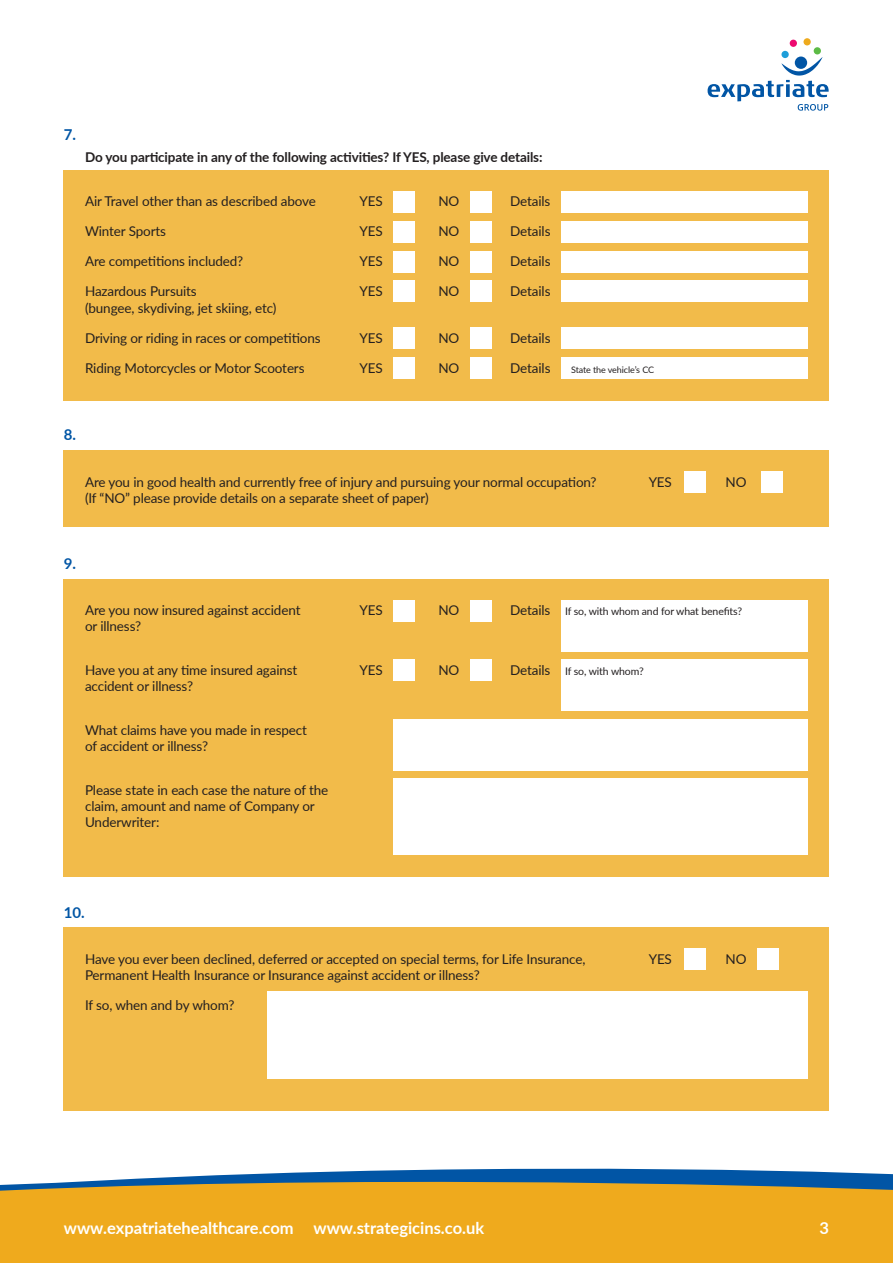
<style>
.page{position:relative;width:893px;height:1263px;background:#fff}
.page>*{position:absolute;margin:0;border:0;box-sizing:border-box;transform-origin:0 0}
.t1{font:700 16.5px "Lato";color:#fff}
.t2{font:700 15px "Lato";color:#0155a5}
.t3{font:13.5px/16.2px "Lato";letter-spacing:-.01em;color:#231f20}
.t4{font:700 13.5px "Lato";letter-spacing:-.01em;color:#231f20}
.t5{font:10.5px "Lato";letter-spacing:-.01em;color:#231f20}
.t6{font:9px "Lato";letter-spacing:-.01em;color:#231f20}
.s1{font-size:13.5px}
</style>
<div class="page">
<svg style="left:362px;top:1168px;width:416px;height:3px"></svg>
<svg style="left:0;top:1171px;width:893px;height:92px;fill:#efaa1d"></svg>
<div style="left:64px;top:171px;width:765px;height:230px;background:#f2bb4a"></div>
<div style="left:393px;top:191px;width:22px;height:22px;background:#fff"></div>
<div style="left:470px;top:191px;width:21px;height:22px;background:#fff"></div>
<div style="left:561px;top:191px;width:247px;height:22px;background:#fff"></div>
<div style="left:393px;top:221px;width:22px;height:21px;background:#fff"></div>
<div style="left:470px;top:221px;width:21px;height:21px;background:#fff"></div>
<div style="left:561px;top:221px;width:247px;height:21px;background:#fff"></div>
<div style="left:393px;top:251px;width:22px;height:21px;background:#fff"></div>
<div style="left:470px;top:251px;width:21px;height:21px;background:#fff"></div>
<div style="left:561px;top:251px;width:247px;height:21px;background:#fff"></div>
<div style="left:393px;top:281px;width:22px;height:21px;background:#fff"></div>
<div style="left:470px;top:281px;width:21px;height:21px;background:#fff"></div>
<div style="left:561px;top:281px;width:247px;height:21px;background:#fff"></div>
<div style="left:393px;top:327px;width:22px;height:22px;background:#fff"></div>
<div style="left:470px;top:327px;width:21px;height:22px;background:#fff"></div>
<div style="left:561px;top:327px;width:247px;height:22px;background:#fff"></div>
<div style="left:393px;top:357px;width:22px;height:21px;background:#fff"></div>
<div style="left:470px;top:357px;width:21px;height:21px;background:#fff"></div>
<div style="left:561px;top:357px;width:247px;height:21px;background:#fff"></div>
<div style="left:64px;top:450px;width:765px;height:77px;background:#f2bb4a"></div>
<div style="left:685px;top:471px;width:21px;height:22px;background:#fff"></div>
<div style="left:761px;top:471px;width:21px;height:22px;background:#fff"></div>
<div style="left:64px;top:579px;width:765px;height:297px;background:#f2bb4a"></div>
<div style="left:393px;top:600px;width:22px;height:21px;background:#fff"></div>
<div style="left:470px;top:600px;width:21px;height:21px;background:#fff"></div>
<div style="left:561px;top:600px;width:247px;height:51px;background:#fff"></div>
<div style="left:561px;top:659px;width:247px;height:52px;background:#fff"></div>
<div style="left:393px;top:659px;width:22px;height:22px;background:#fff"></div>
<div style="left:470px;top:659px;width:21px;height:22px;background:#fff"></div>
<div style="left:393px;top:719px;width:415px;height:51px;background:#fff"></div>
<div style="left:393px;top:779px;width:415px;height:76px;background:#fff"></div>
<div style="left:64px;top:927px;width:765px;height:184px;background:#f2bb4a"></div>
<div style="left:268px;top:991px;width:540px;height:88px;background:#fff"></div>
<div style="left:685px;top:949px;width:21px;height:21px;background:#fff"></div>
<div style="left:757px;top:949px;width:21px;height:21px;background:#fff"></div>
<div style="left:781px;top:51px;width:8px;height:7px;background:#1e9ed9;border-radius:50%"></div>
<div style="left:814px;top:47px;width:7px;height:7px;background:#5dbb46;border-radius:50%"></div>
<div style="left:790px;top:40px;width:7px;height:7px;background:#ed0a70;border-radius:50%"></div>
<div style="left:803px;top:38px;width:8px;height:7px;background:#eeaa1d;border-radius:50%"></div>
<svg style="left:708px;top:57px;width:121px;height:54px"></svg>
<p class="t2" style="left:64px;top:123px;width:14px">7.</p>
<p class="t4" style="left:85px;top:147px;width:459px">Do you participate in any of the following activities? If YES, please give details:</p>
<p class="t3" style="left:85px;top:193px;width:232px">Air Travel other than as described above</p>
<p class="t3" style="left:360px;top:193px;width:25px">YES</p>
<p class="t3" style="left:438px;top:193px;width:22px">NO</p>
<p class="t3" style="left:510px;top:193px;width:42px">Details</p>
<p class="t3" style="left:85px;top:223px;width:82px">Winter Sports</p>
<p class="t3" style="left:360px;top:223px;width:25px">YES</p>
<p class="t3" style="left:438px;top:223px;width:22px">NO</p>
<p class="t3" style="left:510px;top:223px;width:42px">Details</p>
<p class="t3" style="left:85px;top:253px;width:160px">Are competitions included?</p>
<p class="t3" style="left:360px;top:253px;width:25px">YES</p>
<p class="t3" style="left:438px;top:253px;width:22px">NO</p>
<p class="t3" style="left:510px;top:253px;width:42px">Details</p>
<p class="t3" style="left:85px;top:283px;width:113px">Hazardous Pursuits</p>
<p class="t3" style="left:360px;top:283px;width:25px">YES</p>
<p class="t3" style="left:438px;top:283px;width:22px">NO</p>
<p class="t3" style="left:510px;top:283px;width:42px">Details</p>
<p class="t3" style="left:85px;top:299px;width:193px">(bungee, skydiving, jet skiing, etc)</p>
<p class="t3" style="left:85px;top:329px;width:237px">Driving or riding in races or competitions</p>
<p class="t3" style="left:360px;top:329px;width:25px">YES</p>
<p class="t3" style="left:438px;top:329px;width:22px">NO</p>
<p class="t3" style="left:510px;top:329px;width:42px">Details</p>
<p class="t3" style="left:85px;top:359px;width:221px">Riding Motorcycles or Motor Scooters</p>
<p class="t3" style="left:360px;top:359px;width:25px">YES</p>
<p class="t3" style="left:438px;top:359px;width:22px">NO</p>
<p class="t3" style="left:510px;top:359px;width:42px">Details</p>
<p class="t6" style="left:571px;top:363px;width:85px">State the vehicle’s CC</p>
<p class="t2" style="left:64px;top:423px;width:14px">8.</p>
<p class="t3" style="left:85px;top:473px;width:513px">Are you in good health and currently free of injury and pursuing your normal occupation?</p>
<p class="t3" style="left:649px;top:473px;width:25px">YES</p>
<p class="t3" style="left:725px;top:473px;width:22px">NO</p>
<p class="t3" style="left:85px;top:489px;width:345px">(If “NO” please provide details on a separate sheet of paper)</p>
<p class="t2" style="left:64px;top:552px;width:14px">9.</p>
<p class="t3" style="left:85px;top:601px;width:217px">Are you now insured against accident</p>
<p class="t3" style="left:359px;top:601px;width:25px">YES</p>
<p class="t3" style="left:438px;top:601px;width:22px">NO</p>
<p class="t5" style="left:510px;top:603px;width:234px"><span class="s1">Details</span> If so, with whom and for what benefits?</p>
<p class="t3" style="left:85px;top:617px;width:58px">or illness?</p>
<p class="t3" style="left:85px;top:661px;width:214px">Have you at any time insured against</p>
<p class="t3" style="left:360px;top:661px;width:25px">YES</p>
<p class="t3" style="left:438px;top:661px;width:22px">NO</p>
<p class="t5" style="left:510px;top:663px;width:135px"><span class="s1">Details</span> If so, with whom?</p>
<p class="t3" style="left:85px;top:677px;width:110px">accident or illness?</p>
<p class="t3" style="left:85px;top:721px;width:223px">What claims have you made in respect of accident or illness?</p>
<p class="t3" style="left:85px;top:781px;width:245px">Please state in each case the nature of the claim, amount and name of Company or<br>Underwriter:</p>
<p class="t2" style="left:64px;top:902px;width:22px">10.</p>
<p class="t3" style="left:85px;top:950px;width:502px">Have you ever been declined, deferred or accepted on special terms, for Life Insurance,</p>
<p class="t3" style="left:649px;top:950px;width:25px">YES</p>
<p class="t3" style="left:726px;top:950px;width:22px">NO</p>
<p class="t3" style="left:85px;top:966px;width:396px">Permanent Health Insurance or Insurance against accident or illness?</p>
<p class="t3" style="left:85px;top:996px;width:151px">If so, when and by whom?</p>
<p class="t1" style="left:64px;top:1215px;width:422px">www.expatriatehealthcare.com www.strategicins.co.uk</p>
<p class="t1" style="left:820px;top:1215px;width:11px">3</p>
</div>
